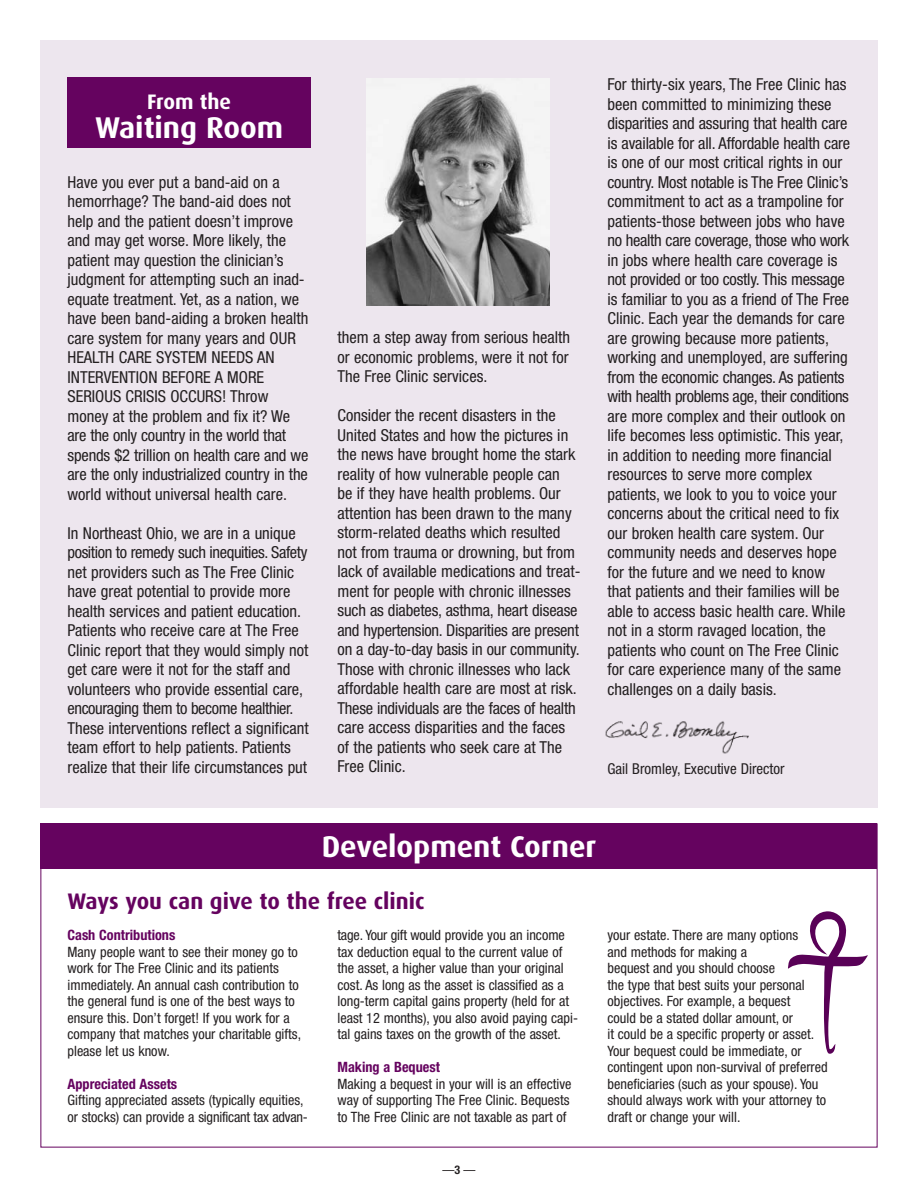
<style>
.page{position:relative;width:918px;height:1188px;background:#fff}
.page>*{position:absolute;margin:0;border:0;box-sizing:border-box;transform-origin:0 0}
.t1{font:700 30px "Dax";color:#fff}
.t2{font:700 22.5px "Dax";color:#65035f}
.t3{font:700 21px "Dax";color:#fff}
.t4{font:condensed 16.5px/19.5px "Helvetica Neue";color:#231f20}
.t5{font:condensed 15px "Helvetica Neue";color:#231f20}
.t6{font:condensed 14.25px/16.5px "Helvetica Neue";color:#231f20}
.t7{font:700 condensed 14.25px "Helvetica Neue";color:#65035f}
.t8{font:condensed 12px "Helvetica Neue";color:#231f20}
.s1{font-weight:700}
</style>
<div class="page">
<div style="left:40px;top:40px;width:838px;height:768px;background:#ede6ee"></div>
<div style="left:67px;top:78px;width:244px;height:70px;background:#65035f"></div>
<img style="left:367px;top:79px;width:183px;height:226px">
<div style="left:40px;top:824px;width:838px;height:45px;background:#65035f"></div>
<img style="left:605px;top:721px;width:144px;height:33px">
<svg style="left:788px;top:911px;width:80px;height:143px"></svg>
<p class="t3" style="left:147px;top:92px;width:86px">From the</p>
<h1 class="t1" style="left:95px;top:114px;width:190px">Waiting Room</h1>
<p class="t4" style="left:67px;top:174px;width:242px">Have you ever put a band-aid on a hemorrhage? The band-aid does not help and the patient doesn’t improve and may get worse. More likely, the patient may question the clinician’s judgment for attempting such an inad&shy;equate treatment. Yet, as a nation, we have been band-aiding a broken health care system for many years and OUR HEALTH CARE SYSTEM NEEDS AN INTERVENTION BEFORE A MORE SERIOUS CRISIS OCCURS! Throw money at the problem and fix it? We are the only country in the world that spends $2 trillion on health care and we are the only industrialized country in the world without universal health care.</p>
<p class="t4" style="left:67px;top:525px;width:243px">In Northeast Ohio, we are in a unique position to remedy such inequities. Safety net providers such as The Free Clinic have great potential to provide more health services and patient education.<br>Patients who receive care at The Free Clinic report that they would simply not get care were it not for the staff and volunteers who provide essential care, encouraging them to become healthier.<br>These interventions reflect a significant team effort to help patients. Patients realize that their life circumstances put</p>
<p class="t4" style="left:338px;top:329px;width:234px;text-align:justify">them a step away from serious health or economic problems, were it not for The Free Clinic services.</p>
<p class="t4" style="left:338px;top:407px;width:245px">Consider the recent disasters in the United States and how the pictures in the news have brought home the stark reality of how vulnerable people can<br>be if they have health problems. Our attention has been drawn to the many storm-related deaths which resulted not from trauma or drowning, but from lack of available medications and treat&shy;ment for people with chronic illnesses such as diabetes, asthma, heart disease and hypertension. Disparities are present on a day-to-day basis in our community.<br>Those with chronic illnesses who lack affordable health care are most at risk.<br>These individuals are the faces of health care access disparities and the faces of the patients who seek care at The Free Clinic.</p>
<p class="t4" style="left:608px;top:76px;width:244px">For thirty-six years, The Free Clinic has been committed to minimizing these disparities and assuring that health care is available for all. Affordable health care is one of our most critical rights in our country. Most notable is The Free Clinic’s commitment to act as a trampoline for patients-those between jobs who have no health care coverage, those who work in jobs where health care coverage is not provided or too costly. This message is familiar to you as a friend of The Free Clinic. Each year the demands for care are growing because more patients, working and unemployed, are suffering from the economic changes. As patients with health problems age, their conditions are more complex and their outlook on life becomes less optimistic. This year, in addition to needing more financial resources to serve more complex patients, we look to you to voice your concerns about the critical need to fix our broken health care system. Our community needs and deserves hope for the future and we need to know that patients and their families will be able to access basic health care. While not in a storm ravaged location, the patients who count on The Free Clinic for care experience many of the same challenges on a daily basis.</p>
<p class="t5" style="left:608px;top:763px;width:179px">Gail Bromley, Executive Director</p>
<h1 class="t1" style="left:322px;top:833px;width:276px">Development Corner</h1>
<h2 class="t2" style="left:67px;top:891px;width:359px">Ways you can give to the free clinic</h2>
<p class="t7" style="left:67px;top:930px;width:109px">Cash Contributions</p>
<p class="t6" style="left:67px;top:945px;width:235px">Many people want to see their money go to work for The Free Clinic and its patients immediately. An annual cash contribution to the general fund is one of the best ways to ensure this. Don’t forget! If you work for a company that matches your charitable gifts, please let us know.</p>
<p class="t7" style="left:67px;top:1079px;width:111px">Appreciated Assets</p>
<p class="t6" style="left:67px;top:1093px;width:242px">Gifting appreciated assets (typically equities, or stocks) can provide a significant tax advan-</p>
<p class="t6" style="left:338px;top:928px;width:242px">tage. Your gift would provide you an income tax deduction equal to the current value of the asset, a higher value than your original cost. As long as the asset is classified as a long-term capital gains property (held for at least 12 months), you also avoid paying capi&shy;tal gains taxes on the growth of the asset.</p>
<p class="t7" style="left:338px;top:1062px;width:104px">Making a Bequest</p>
<p class="t6" style="left:338px;top:1077px;width:235px">Making a bequest in your will is an effective way of supporting The Free Clinic. Bequests to The Free Clinic are not taxable as part of</p>
<p class="t6" style="left:608px;top:928px;width:222px">your estate. There are many options<br>and methods for making a<br>bequest and you should choose<br>the type that best suits your personal objectives. For example, a bequest<br>could be a stated dollar amount, or<br>it could be a specific property or asset.<br>Your bequest could be immediate, or contingent upon non-survival of preferred beneficiaries (such as your spouse). You should always work with your attorney to draft or change your will.</p>
<p class="t8" style="left:443px;top:1166px;width:34px">—<span class="s1">3</span> —</p>
</div>
